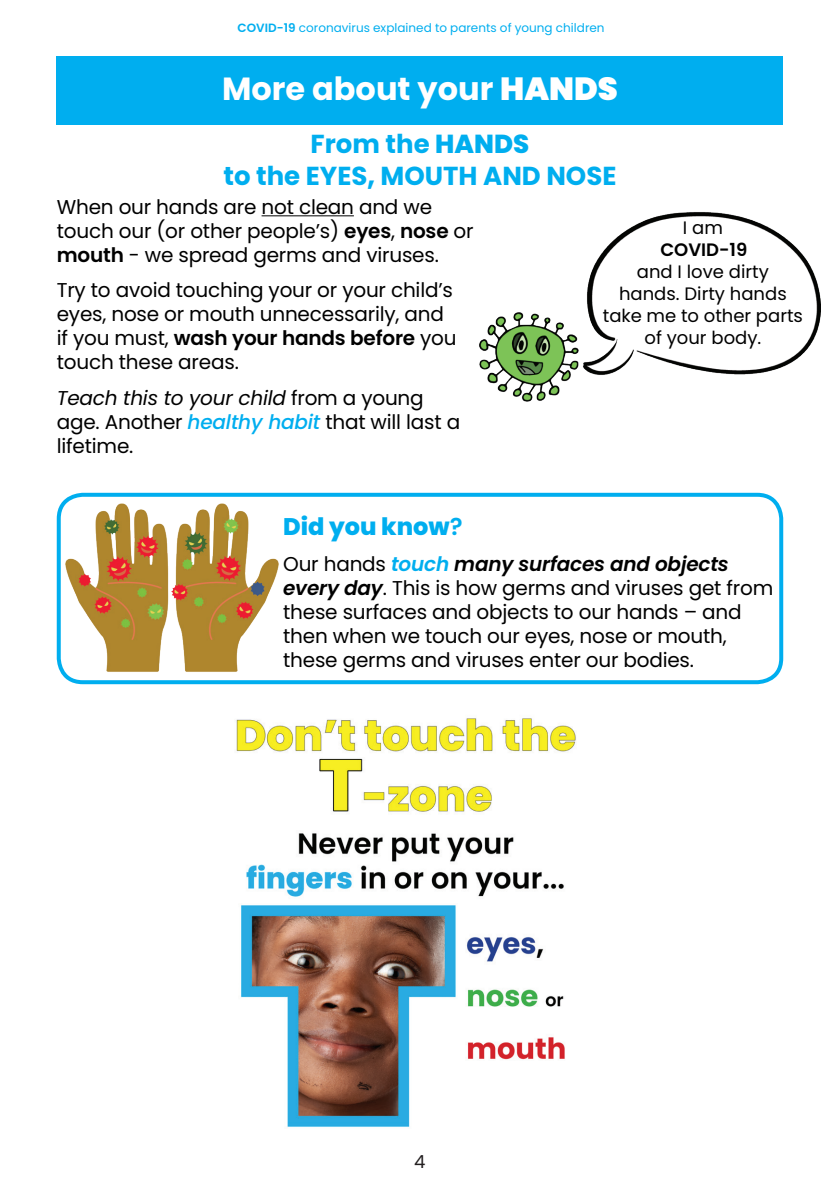
<style>
.page{position:relative;width:840px;height:1191px;background:#fff}
.page>*{position:absolute;margin:0;border:0;box-sizing:border-box;transform-origin:0 0}
.t1{font:700 32px "Poppins";color:#fff}
.t2{font:700 26px/31.2px "Poppins";color:#00aeef;text-align:center}
.t3{font:800 24px "Poppins";color:#00aeef}
.t4{font:20px/24px "Poppins";letter-spacing:-.01em;color:#000}
.t5{font:18px/22px "Poppins";color:#000;text-align:center}
.t6{font:600 18px "Poppins";color:#000}
.t7{font:18px "Poppins";color:#231f20}
.t8{font:12px "Poppins";color:#00aeef}
.s1{font-weight:600}
.s2{font-weight:900}
.s3{font-weight:800}
.s4{font-style:italic}
.s5{font-weight:500;font-style:italic;color:#00aeef}
.s6{font-weight:600;font-style:italic;color:#00aeef}
.s7{font-weight:600;font-style:italic}
</style>
<div class="page">
<div style="left:57px;top:57px;width:725px;height:68px;background:#00aeef"></div>
<hr style="left:261px;top:215px;width:92px;height:1px;background:#000">
<img style="left:221px;top:684px;width:397px;height:443px">
<div style="left:57px;top:493px;width:725px;height:191px;border:4px solid #00aeef;border-radius:24px"></div>
<img style="left:479px;top:312px;width:98px;height:90px">
<img style="left:577px;top:212px;width:243px;height:163px">
<img style="left:60px;top:498px;width:219px;height:179px">
<p class="t8" style="left:237px;top:21px;width:368px"><span class="s1">COVID-19</span> coronavirus explained to parents of young children</p>
<h1 class="t1" style="left:222px;top:70px;width:397px">More about your <span class="s2">HANDS</span></h1>
<h2 class="t2" style="left:223px;top:129px;width:394px">From the <span class="s3">HANDS<br></span>to the EYES, MOUTH AND NOSE</h2>
<p class="t4" style="left:57px;top:195px;width:418px">When our hands are not clean and we touch our (or other people’s) <span class="s1">eyes</span>, <span class="s1">nose</span> or <span class="s1">mouth</span> - we spread germs and viruses.</p>
<p class="t4" style="left:57px;top:278px;width:401px">Try to avoid touching your or your child’s eyes, nose or mouth unnecessarily, and if you must, <span class="s1">wash your hands before</span> you touch these areas.</p>
<p class="t4" style="left:57px;top:386px;width:405px"><span class="s4">Teach this to your child</span> from a young age. Another <span class="s5">healthy habit</span> that will last a lifetime.</p>
<p class="t5" style="left:682px;top:217px;width:41px">I am</p>
<p class="t6" style="left:660px;top:239px;width:88px">COVID-19</p>
<p class="t5" style="left:602px;top:261px;width:202px">and I love dirty<br>hands. Dirty hands take me to other parts of your body.</p>
<p class="t3" style="left:283px;top:513px;width:181px">Did you know<span class="s1">?</span></p>
<p class="t4" style="left:283px;top:552px;width:491px">Our hands <span class="s6">touch</span> <span class="s7">many surfaces and objects every day</span>. This is how germs and viruses get from these surfaces and objects to our hands – and then when we touch our eyes, nose or mouth, these germs and viruses enter our bodies.</p>
<p class="t7" style="left:414px;top:1151px;width:13px">4</p>
</div>
